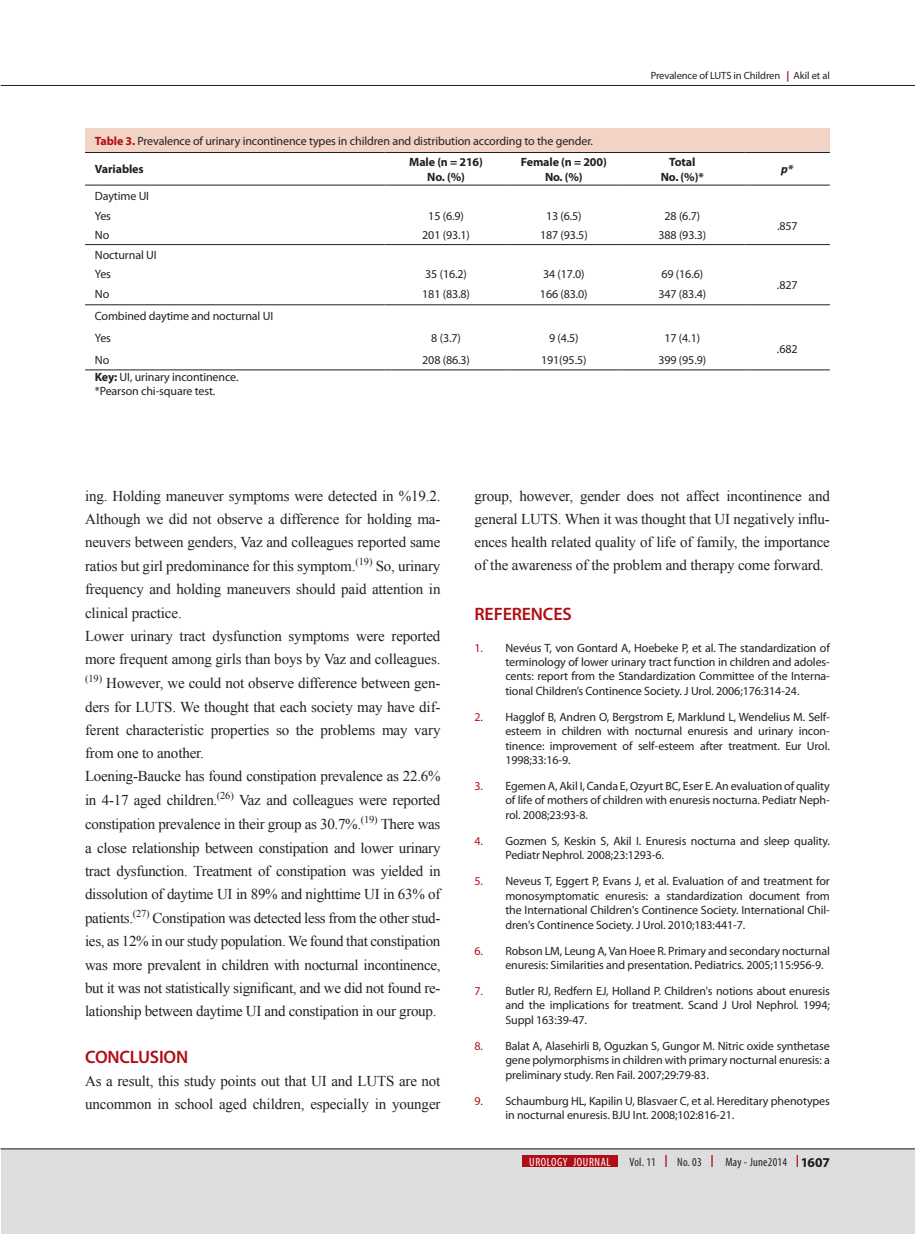
<style>
.page{position:relative;width:915px;height:1234px;background:#fff}
.page>*{position:absolute;margin:0;border:0;box-sizing:border-box;transform-origin:0 0}
.t1{font:600 18px "Myriad Pro";letter-spacing:-.01em;color:#b00d15}
.t2{font:15px/23.4px "Times New Roman";letter-spacing:-.01em;color:#231f20}
.t3{font:12px/14.4px "Myriad Pro";letter-spacing:-.01em;color:#231f20}
.t4{font:700 12px/14.4px "Myriad Pro";letter-spacing:-.01em;color:#231f20;text-align:center}
.t5{font:condensed 12px "Myriad Pro";letter-spacing:.02em;color:#231f20}
.t6{font:condensed 12px "Myriad Pro";letter-spacing:.05em;color:#fff}
.t7{font:italic 700 12px "Myriad Pro";color:#231f20}
.t8{font:10.5px "Myriad Pro";letter-spacing:-.01em;color:#231f20}
.s1{font-weight:700;color:#b00d15}
.s2{font-weight:700}
.s3{color:#b00d15}
.s4{font-weight:700;font-stretch:normal;color:#b00d15}
.s5{font-weight:700;font-stretch:normal;font-size:13.5px}
</style>
<div class="page">
<div style="left:1px;top:1148px;width:913px;height:85px;background:#dcdddf"></div>
<hr style="left:1px;top:1148px;width:913px;height:1px;background:#231f20">
<hr style="left:1px;top:85px;width:913px;height:1px;background:#231f20">
<div style="left:522px;top:1154px;width:95px;height:12px;background:#b00d15"></div>
<div style="left:85px;top:128px;width:744px;height:24px;background:#f2d4c6"></div>
<hr style="left:85px;top:152px;width:299px;height:1px;background:#231f20">
<hr style="left:384px;top:152px;width:123px;height:1px;background:#231f20">
<hr style="left:507px;top:152px;width:112px;height:1px;background:#231f20">
<hr style="left:619px;top:152px;width:125px;height:1px;background:#231f20">
<hr style="left:744px;top:152px;width:85px;height:1px;background:#231f20">
<hr style="left:85px;top:185px;width:299px;height:1px;background:#231f20">
<hr style="left:384px;top:185px;width:123px;height:1px;background:#231f20">
<hr style="left:507px;top:185px;width:112px;height:1px;background:#231f20">
<hr style="left:619px;top:185px;width:125px;height:1px;background:#231f20">
<hr style="left:744px;top:185px;width:85px;height:1px;background:#231f20">
<hr style="left:85px;top:369px;width:299px;height:1px;background:#231f20">
<hr style="left:384px;top:369px;width:123px;height:1px;background:#231f20">
<hr style="left:507px;top:369px;width:112px;height:1px;background:#231f20">
<hr style="left:619px;top:369px;width:125px;height:1px;background:#231f20">
<hr style="left:744px;top:369px;width:85px;height:1px;background:#231f20">
<hr style="left:85px;top:244px;width:299px;height:1px;background:#231f20">
<hr style="left:384px;top:244px;width:123px;height:1px;background:#231f20">
<hr style="left:507px;top:244px;width:112px;height:1px;background:#231f20">
<hr style="left:619px;top:244px;width:125px;height:1px;background:#231f20">
<hr style="left:744px;top:244px;width:85px;height:1px;background:#231f20">
<hr style="left:85px;top:304px;width:299px;height:1px;background:#231f20">
<hr style="left:384px;top:304px;width:123px;height:1px;background:#231f20">
<hr style="left:507px;top:304px;width:112px;height:1px;background:#231f20">
<hr style="left:619px;top:304px;width:125px;height:1px;background:#231f20">
<hr style="left:744px;top:304px;width:85px;height:1px;background:#231f20">
<p class="t8" style="left:650px;top:69px;width:180px">Prevalence of LUTS in Children <span class="s1">|</span> Akil et al</p>
<p class="t3" style="left:95px;top:133px;width:499px"><span class="s1">Table 3.</span> Prevalence of urinary incontinence types in children and distribution according to the gender.</p>
<p class="t4" style="left:95px;top:162px;width:50px">Variables</p>
<p class="t4" style="left:409px;top:154px;width:75px">Male (n = 216)<br>No. (%)</p>
<p class="t4" style="left:520px;top:154px;width:87px">Female (n = 200)<br>No. (%)</p>
<p class="t4" style="left:660px;top:154px;width:45px">Total<br>No. (%)*</p>
<p class="t7" style="left:781px;top:161px;width:14px">p*</p>
<p class="t3" style="left:95px;top:186px;width:56px;line-height:20px">Daytime UI<br>Yes</p>
<p class="t3" style="left:428px;top:208px;width:37px">15 (6.9)</p>
<p class="t3" style="left:546px;top:208px;width:37px">13 (6.5)</p>
<p class="t3" style="left:664px;top:208px;width:37px">28 (6.7)</p>
<p class="t3" style="left:776px;top:218px;width:22px">.857</p>
<p class="t3" style="left:95px;top:228px;width:16px">No</p>
<p class="t3" style="left:422px;top:228px;width:49px">201 (93.1)</p>
<p class="t3" style="left:540px;top:228px;width:49px">187 (93.5)</p>
<p class="t3" style="left:658px;top:228px;width:49px">388 (93.3)</p>
<p class="t3" style="left:95px;top:245px;width:63px;line-height:19.2px">Nocturnal UI<br>Yes</p>
<p class="t3" style="left:425px;top:266px;width:43px">35 (16.2)</p>
<p class="t3" style="left:543px;top:266px;width:43px">34 (17.0)</p>
<p class="t3" style="left:661px;top:266px;width:43px">69 (16.6)</p>
<p class="t3" style="left:776px;top:277px;width:22px">.827</p>
<p class="t3" style="left:95px;top:287px;width:16px">No</p>
<p class="t3" style="left:422px;top:287px;width:49px">181 (83.8)</p>
<p class="t3" style="left:540px;top:287px;width:49px">166 (83.0)</p>
<p class="t3" style="left:658px;top:287px;width:49px">347 (83.4)</p>
<p class="t3" style="left:95px;top:305px;width:180px;line-height:21.8px">Combined daytime and nocturnal UI<br>Yes</p>
<p class="t3" style="left:431px;top:330px;width:31px">8 (3.7)</p>
<p class="t3" style="left:549px;top:330px;width:31px">9 (4.5)</p>
<p class="t3" style="left:664px;top:330px;width:37px">17 (4.1)</p>
<p class="t3" style="left:776px;top:341px;width:22px">.682</p>
<p class="t3" style="left:95px;top:352px;width:16px">No</p>
<p class="t3" style="left:422px;top:352px;width:49px">208 (86.3)</p>
<p class="t3" style="left:541px;top:352px;width:47px">191(95.5)</p>
<p class="t3" style="left:658px;top:352px;width:49px">399 (95.9)</p>
<p class="t3" style="left:95px;top:369px;width:145px"><span class="s2">Key:</span> UI, urinary incontinence. *Pearson chi-square test.</p>
<p class="t2" style="left:85px;top:483px;width:357px">ing. Holding maneuver symptoms were detected in %19.2.<br>Although we did not observe a difference for holding ma&shy;neuvers between genders, Vaz and colleagues reported same ratios but girl predominance for this symptom.<sup>(19)</sup> So, urinary frequency and holding maneuvers should paid attention in clinical practice.<br>Lower urinary tract dysfunction symptoms were reported more frequent among girls than boys by Vaz and colleagues. <sup>(19)</sup> However, we could not observe difference between gen&shy;ders for LUTS. We thought that each society may have dif&shy;ferent characteristic properties so the problems may vary from one to another.<br>Loening-Baucke has found constipation prevalence as 22.6% in 4-17 aged children.<sup>(26)</sup> Vaz and colleagues were reported constipation prevalence in their group as 30.7%.<sup>(19)</sup> There was a close relationship between constipation and lower urinary tract dysfunction. Treatment of constipation was yielded in dissolution of daytime UI in 89% and nighttime UI in 63% of patients.<sup>(27)</sup> Constipation was detected less from the other stud&shy;ies, as 12% in our study population. We found that constipation was more prevalent in children with nocturnal incontinence, but it was not statistically significant, and we did not found re&shy;lationship between daytime UI and constipation in our group.</p>
<h1 class="t1" style="left:85px;top:1045px;width:105px">CONCLUSION</h1>
<p class="t2" style="left:85px;top:1068px;width:357px">As a result, this study points out that UI and LUTS are not uncommon in school aged children, especially in younger</p>
<p class="t2" style="left:474px;top:483px;width:357px;text-align:justify">group, however, gender does not affect incontinence and general LUTS. When it was thought that UI negatively influ&shy;ences health related quality of life of family, the importance of the awareness of the problem and therapy come forward.</p>
<h1 class="t1" style="left:474px;top:602px;width:99px">REFERENCES</h1>
<p class="t3" style="left:505px;top:640px;width:326px;text-align:justify;text-indent:-31px"><span class="s3">1.</span> Nevéus T, von Gontard A, Hoebeke P, et al. The standardization of terminology of lower urinary tract function in children and adoles&shy;cents: report from the Standardization Committee of the Interna&shy;tional Children’s Continence Society. J Urol. 2006;176:314-24.</p>
<p class="t3" style="left:505px;top:709px;width:326px;text-align:justify;text-indent:-31px"><span class="s3">2.</span> Hagglof B, Andren O, Bergstrom E, Marklund L, Wendelius M. Self&shy;esteem in children with nocturnal enuresis and urinary incon&shy;tinence: improvement of self-esteem after treatment. Eur Urol.<br>1998;33:16-9.</p>
<p class="t3" style="left:505px;top:778px;width:326px;text-align:justify;text-indent:-31px"><span class="s3">3.</span> Egemen A, Akil I, Canda E, Ozyurt BC, Eser E. An evaluation of quality of life of mothers of children with enuresis nocturna. Pediatr Neph&shy;rol. 2008;23:93-8.</p>
<p class="t3" style="left:505px;top:833px;width:326px;text-indent:-31px"><span class="s3">4.</span> Gozmen S, Keskin S, Akil I. Enuresis nocturna and sleep quality.<br>Pediatr Nephrol. 2008;23:1293-6.</p>
<p class="t3" style="left:505px;top:873px;width:326px;text-align:justify;text-indent:-31px"><span class="s3">5.</span> Neveus T, Eggert P, Evans J, et al. Evaluation of and treatment for monosymptomatic enuresis: a standardization document from the International Children's Continence Society. International Chil&shy;dren's Continence Society. J Urol. 2010;183:441-7.</p>
<p class="t3" style="left:505px;top:942px;width:326px;text-indent:-31px"><span class="s3">6.</span> Robson LM, Leung A, Van Hoee R. Primary and secondary nocturnal enuresis: Similarities and presentation. Pediatrics. 2005;115:956-9.</p>
<p class="t3" style="left:505px;top:983px;width:326px;text-align:justify;text-indent:-31px"><span class="s3">7.</span> Butler RJ, Redfern EJ, Holland P. Children's notions about enuresis and the implications for treatment. Scand J Urol Nephrol. 1994; Suppl 163:39-47.</p>
<p class="t3" style="left:505px;top:1038px;width:326px;text-align:justify;text-indent:-31px"><span class="s3">8.</span> Balat A, Alasehirli B, Oguzkan S, Gungor M. Nitric oxide synthetase gene polymorphisms in children with primary nocturnal enuresis: a preliminary study. Ren Fail. 2007;29:79-83.</p>
<p class="t3" style="left:505px;top:1092px;width:326px;text-indent:-31px"><span class="s3">9.</span> Schaumburg HL, Kapilin U, Blasvaer C, et al. Hereditary phenotypes in nocturnal enuresis. BJU Int. 2008;102:816-21.</p>
<p class="t6" style="left:529px;top:1154px;width:83px">UROLOGY JOURNAL</p>
<p class="t5" style="left:629px;top:1154px;width:202px">Vol. 11 <span class="s4">|</span> No. 03 <span class="s4">|</span> May - June2014 <span class="s4">|</span><span class="s5">1607</span></p>
</div>
